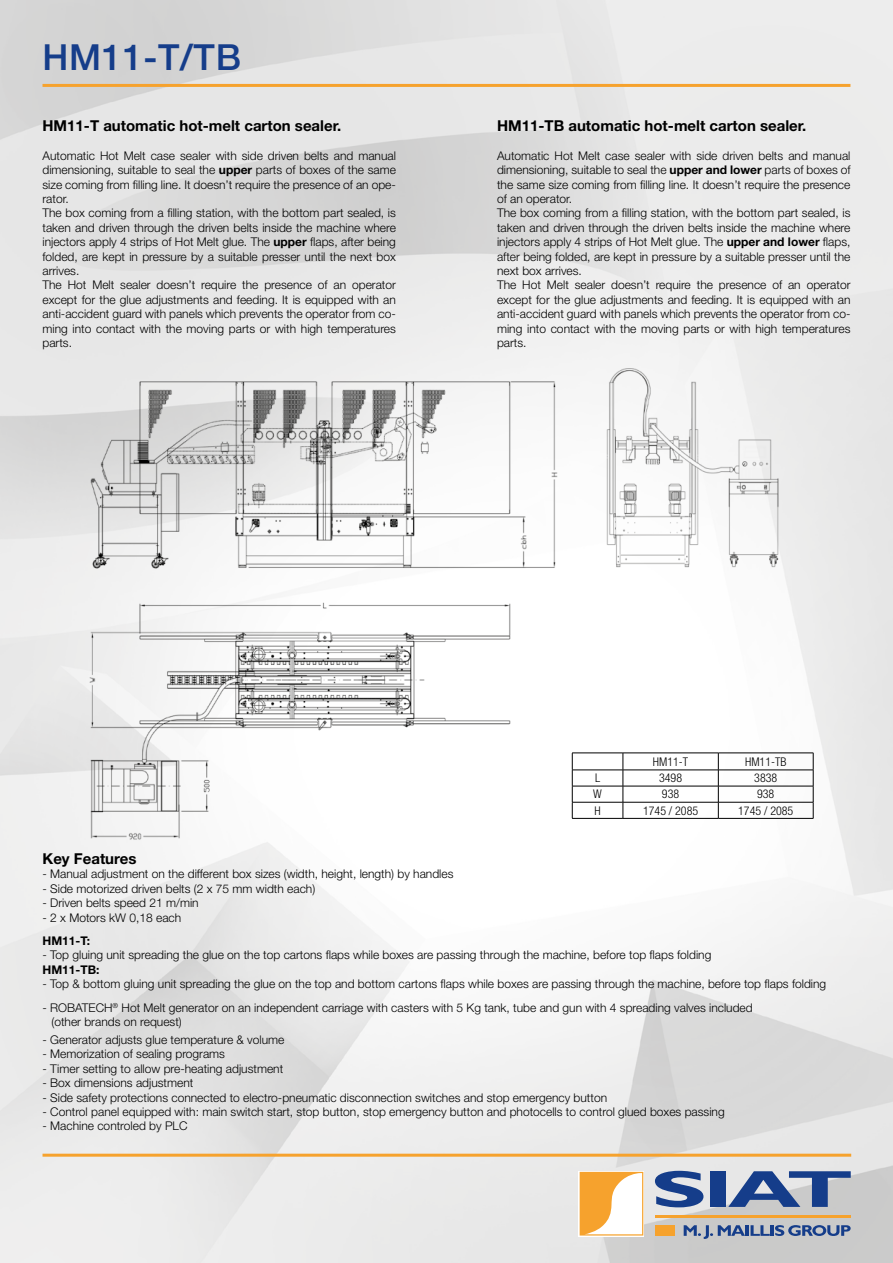
<style>
.page{position:relative;width:893px;height:1263px;background:#fff}
.page>*{position:absolute;margin:0;border:0;box-sizing:border-box;transform-origin:0 0}
.t1{font:500 36px "Helvetica Neue LT Std";letter-spacing:.02em;color:#153d8a}
.t2{font:700 15px "Helvetica Neue LT Std";color:#000}
.t3{font:300 12px/14.4px "Helvetica Neue LT Std";color:#000}
.t4{font:300 condensed 12px "Helvetica Neue LT Std";color:#000}
.t5{font:700 12px "Helvetica Neue LT Std";color:#000}
.s1{font-weight:700}
</style>
<div class="page">
<img style="left:0;top:0;width:893px;height:1263px">
<hr style="left:43px;top:84px;width:807px;height:3px;background:#f6a22d">
<hr style="left:43px;top:1154px;width:808px;height:3px;background:#f6a22d">
<hr style="left:655px;top:1215px;width:196px;height:3px;background:#f6a22d">
<svg style="left:655px;top:1171px;width:48px;height:36px;background:#647dad"></svg>
<div style="left:710px;top:1171px;width:15px;height:36px;background:#153d8a"></div>
<svg style="left:728px;top:1171px;width:123px;height:36px;background:#7a8db2"></svg>
<svg style="left:684px;top:1225px;width:167px;height:14px;background:#8393b0"></svg>
<div style="left:655px;top:1225px;width:19px;height:11px;background:#f6a22d"></div>
<svg style="left:579px;top:1171px;width:65px;height:65px"></svg>
<svg style="left:580px;top:1172px;width:63px;height:63px"></svg>
<img style="left:81px;top:592px;width:495px;height:259px">
<img style="left:81px;top:366px;width:495px;height:213px">
<img style="left:603px;top:363px;width:178px;height:207px">
<hr style="left:572px;top:753px;width:51px;height:1px;background:#000">
<hr style="left:623px;top:753px;width:95px;height:1px;background:#000">
<hr style="left:718px;top:753px;width:95px;height:1px;background:#000">
<hr style="left:572px;top:770px;width:51px;height:1px;background:#000">
<hr style="left:623px;top:770px;width:95px;height:1px;background:#000">
<hr style="left:718px;top:770px;width:95px;height:1px;background:#000">
<hr style="left:572px;top:786px;width:51px;height:1px;background:#000">
<hr style="left:623px;top:786px;width:95px;height:1px;background:#000">
<hr style="left:718px;top:786px;width:95px;height:1px;background:#000">
<hr style="left:572px;top:802px;width:51px;height:1px;background:#000">
<svg style="left:572px;top:753px;width:1px;height:65px"></svg>
<hr style="left:623px;top:802px;width:95px;height:1px;background:#000">
<svg style="left:623px;top:753px;width:1px;height:65px"></svg>
<hr style="left:718px;top:802px;width:95px;height:1px;background:#000">
<svg style="left:718px;top:753px;width:1px;height:65px"></svg>
<svg style="left:813px;top:753px;width:1px;height:65px"></svg>
<hr style="left:572px;top:818px;width:51px;height:1px;background:#000">
<hr style="left:623px;top:818px;width:95px;height:1px;background:#000">
<hr style="left:718px;top:818px;width:95px;height:1px;background:#000">
<h1 class="t1" style="left:43px;top:35px;width:200px">HM11-T/TB</h1>
<p class="t2" style="left:43px;top:116px;width:300px">HM11-T automatic hot-melt carton sealer.</p>
<p class="t3" style="left:43px;top:148px;width:355px">Automatic Hot Melt case sealer with side driven belts and manual dimensioning, suitable to seal the <span class="s1">upper</span> parts of boxes of the same size coming from filling line. It doesn’t require the presence of an ope&shy;rator.<br>The box coming from a filling station, with the bottom part sealed, is taken and driven through the driven belts inside the machine where injectors apply 4 strips of Hot Melt glue. The <span class="s1">upper</span> flaps, after being folded, are kept in pressure by a suitable presser until the next box arrives.<br>The Hot Melt sealer doesn’t require the presence of an operator except for the glue adjustments and feeding. It is equipped with an anti-accident guard with panels which prevents the operator from co&shy;ming into contact with the moving parts or with high temperatures parts.</p>
<p class="t2" style="left:497px;top:116px;width:311px">HM11-TB automatic hot-melt carton sealer.</p>
<p class="t3" style="left:497px;top:148px;width:355px">Automatic Hot Melt case sealer with side driven belts and manual dimensioning, suitable to seal the <span class="s1">upper and lower</span> parts of boxes of the same size coming from filling line. It doesn’t require the presence of an operator.<br>The box coming from a filling station, with the bottom part sealed, is taken and driven through the driven belts inside the machine where injectors apply 4 strips of Hot Melt glue. The <span class="s1">upper and lower</span> flaps, after being folded, are kept in pressure by a suitable presser until the next box arrives.<br>The Hot Melt sealer doesn’t require the presence of an operator except for the glue adjustments and feeding. It is equipped with an anti-accident guard with panels which prevents the operator from co&shy;ming into contact with the moving parts or with high temperatures parts.</p>
<p class="t4" style="left:653px;top:754px;width:37px">HM11-T</p>
<p class="t4" style="left:745px;top:754px;width:43px">HM11-TB</p>
<p class="t4" style="left:595px;top:771px;width:7px">L</p>
<p class="t4" style="left:659px;top:771px;width:25px">3498</p>
<p class="t4" style="left:754px;top:771px;width:25px">3838</p>
<p class="t4" style="left:593px;top:787px;width:10px">W</p>
<p class="t4" style="left:662px;top:787px;width:19px">938</p>
<p class="t4" style="left:757px;top:787px;width:19px">938</p>
<p class="t4" style="left:594px;top:803px;width:8px">H</p>
<p class="t4" style="left:643px;top:803px;width:57px">1745 / 2085</p>
<p class="t4" style="left:738px;top:803px;width:57px">1745 / 2085</p>
<p class="t2" style="left:43px;top:849px;width:95px">Key Features</p>
<p class="t3" style="left:43px;top:866px;width:412px">- Manual adjustment on the different box sizes (width, height, length) by handles</p>
<p class="t3" style="left:43px;top:881px;width:274px">- Side motorized driven belts (2 x 75 mm width each)</p>
<p class="t3" style="left:43px;top:895px;width:158px">- Driven belts speed 21 m/min</p>
<p class="t3" style="left:43px;top:910px;width:140px">- 2 x Motors kW 0,18 each</p>
<p class="t5" style="left:43px;top:933px;width:49px">HM11-T:</p>
<p class="t3" style="left:43px;top:947px;width:670px">- Top gluing unit spreading the glue on the top cartons flaps while boxes are passing through the machine, before top flaps folding</p>
<p class="t5" style="left:43px;top:962px;width:59px">HM11-TB:</p>
<p class="t3" style="left:43px;top:976px;width:785px">- Top &amp; bottom gluing unit spreading the glue on the top and bottom cartons flaps while boxes are passing through the machine, before top flaps folding</p>
<p class="t3" style="left:52px;top:1000px;width:703px;text-indent:-9px">- ROBATECH<sup>®</sup> Hot Melt generator on an independent carriage with casters with 5 Kg tank, tube and gun with 4 spreading valves included (other brands on request)</p>
<p class="t3" style="left:43px;top:1032px;width:243px">- Generator adjusts glue temperature &amp; volume</p>
<p class="t3" style="left:43px;top:1046px;width:184px">- Memorization of sealing programs</p>
<p class="t3" style="left:43px;top:1061px;width:242px">- Timer setting to allow pre-heating adjustment</p>
<p class="t3" style="left:43px;top:1075px;width:152px">- Box dimensions adjustment</p>
<p class="t3" style="left:43px;top:1090px;width:566px">- Side safety protections connected to electro-pneumatic disconnection switches and stop emergency button</p>
<p class="t3" style="left:43px;top:1104px;width:684px">- Control panel equipped with: main switch start, stop button, stop emergency button and photocells to control glued boxes passing</p>
<p class="t3" style="left:43px;top:1118px;width:146px">- Machine controled by PLC</p>
</div>
